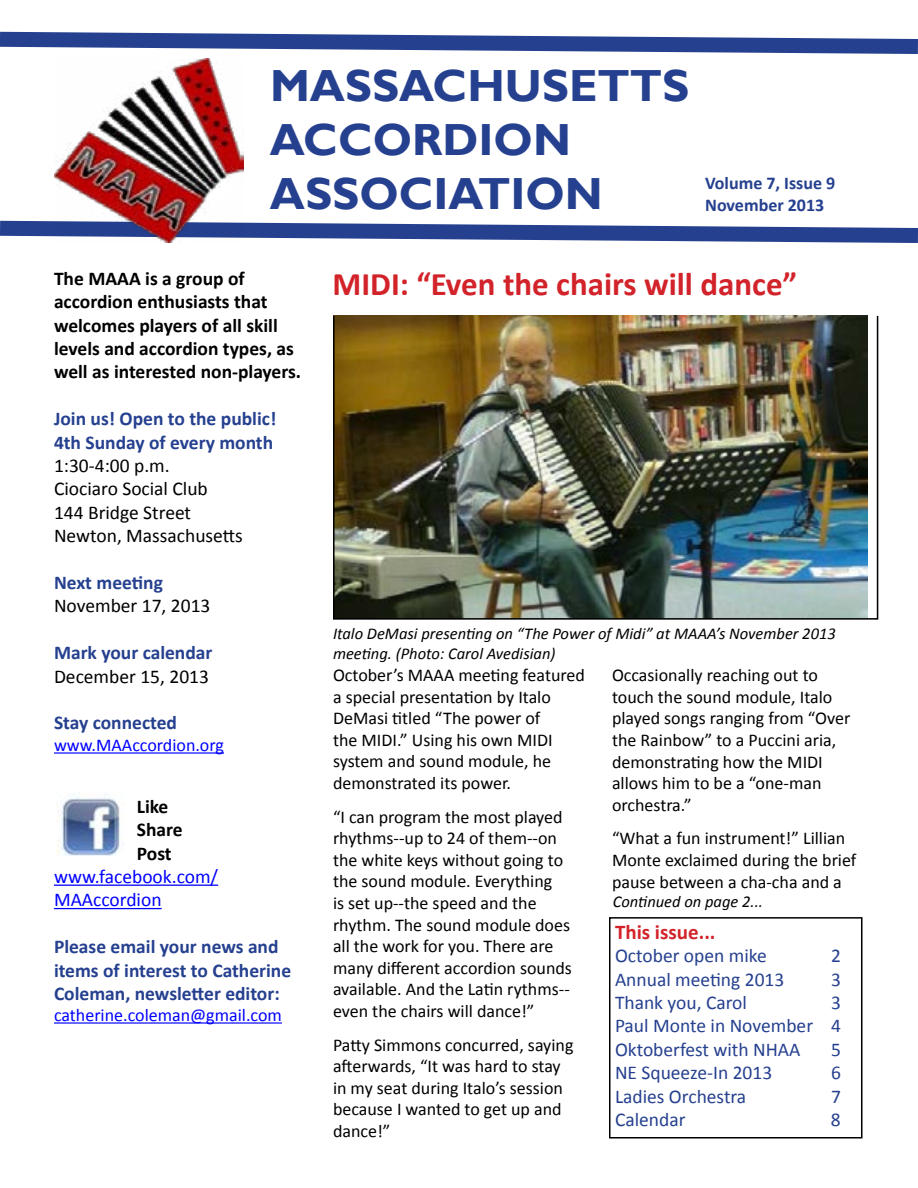
<style>
.page{position:relative;width:918px;height:1188px;background:#fff}
.page>*{position:absolute;margin:0;border:0;box-sizing:border-box;transform-origin:0 0}
.t1{font:700 45px/54px "Gill Sans";color:#25408f}
.t2{font:700 33px "Calibri";color:#d2232a}
.t3{font:700 21px "Calibri";color:#d2232a}
.t4{font:700 19.5px/23.4px "Calibri";color:#25408f}
.t5{font:700 19.5px/23.4px "Calibri";color:#000}
.t6{font:19.5px/23.4px "Calibri";color:#25408f;text-align:justify}
.t7{font:19.5px/23.4px "Calibri";color:#000}
.t8{font:19.5px/23.4px "Calibri";color:#00f}
.t9{font:18px/21.6px "Calibri";color:#000}
.t10{font:18px "Calibri";color:#00f}
.t11{font:700 18px/21.6px "Calibri";color:#25408f}
.t12{font:italic 16.5px/19.8px "Calibri";color:#000}
</style>
<div class="page">
<hr style="left:54px;top:752px;width:170px;height:2px;background:#00f">
<hr style="left:54px;top:885px;width:164px;height:1px;background:#00f">
<hr style="left:54px;top:908px;width:108px;height:1px;background:#00f">
<hr style="left:54px;top:1022px;width:228px;height:2px;background:#00f">
<svg style="left:0;top:220px;width:918px;height:23px"></svg>
<svg style="left:0;top:31px;width:918px;height:23px"></svg>
<img style="left:54px;top:58px;width:190px;height:184px">
<img style="left:57px;top:797px;width:68px;height:59px">
<div style="left:609px;top:917px;width:253px;height:221px;border:2px solid #000"></div>
<img style="left:336px;top:318px;width:532px;height:299px">
<div style="left:333px;top:315px;width:545px;height:305px;border:2px solid #000"></div>
<h1 class="t1" style="left:270px;top:60px;width:421px">MASSACHUSETTS<br>ACCORDION<br>ASSOCIATION</h1>
<p class="t11" style="left:705px;top:173px;width:132px">Volume 7, Issue 9<br>November 2013</p>
<p class="t5" style="left:54px;top:267px;width:249px">The MAAA is a group of accordion enthusiasts that welcomes players of all skill levels and accordion types, as well as interested non-players.</p>
<p class="t4" style="left:54px;top:407px;width:224px">Join us! Open to the public!<br>4th Sunday of every month</p>
<p class="t7" style="left:54px;top:454px;width:190px">1:30-4:00 p.m.<br>Ciociaro Social Club<br>144 Bridge Street<br>Newton, Massachusetts</p>
<p class="t4" style="left:54px;top:571px;width:110px">Next meeting</p>
<p class="t7" style="left:54px;top:594px;width:158px">November 17, 2013</p>
<p class="t4" style="left:54px;top:641px;width:160px">Mark your calendar</p>
<p class="t7" style="left:54px;top:664px;width:157px">December 15, 2013</p>
<p class="t4" style="left:54px;top:711px;width:124px">Stay connected</p>
<p class="t10" style="left:54px;top:734px;width:172px">www.MAAccordion.org</p>
<p class="t5" style="left:137px;top:795px;width:47px">Like<br>Share<br>Post</p>
<p class="t8" style="left:54px;top:865px;width:166px">www.facebook.com/<br>MAAccordion</p>
<p class="t4" style="left:54px;top:935px;width:239px">Please email your news and items of interest to Catherine<br>Coleman, newsletter editor:</p>
<p class="t10" style="left:54px;top:1004px;width:229px">catherine.coleman@gmail.com</p>
<h2 class="t2" style="left:333px;top:263px;width:466px">MIDI: “Even the chairs will dance”</h2>
<p class="t12" style="left:333px;top:623px;width:504px">Italo DeMasi presenting on “The Power of Midi” at MAAA’s November 2013 meeting. (Photo: Carol Avedisian)</p>
<p class="t9" style="left:333px;top:664px;width:254px">October’s MAAA meeting featured a special presentation by Italo<br>DeMasi titled “The power of<br>the MIDI.” Using his own MIDI system and sound module, he demonstrated its power.</p>
<p class="t9" style="left:333px;top:806px;width:241px">“I can program the most played rhythms--up to 24 of them--on the white keys without going to the sound module. Everything<br>is set up--the speed and the rhythm. The sound module does all the work for you. There are many different accordion sounds available. And the Latin rythms-- even the chairs will dance!”</p>
<p class="t9" style="left:333px;top:1034px;width:242px">Patty Simmons concurred, saying afterwards, “It was hard to stay in my seat during Italo’s session because I wanted to get up and dance!”</p>
<p class="t9" style="left:612px;top:664px;width:240px">Occasionally reaching out to touch the sound module, Italo played songs ranging from “Over the Rainbow” to a Puccini aria, demonstrating how the MIDI allows him to be a “one-man orchestra.”</p>
<p class="t9" style="left:612px;top:828px;width:246px">“What a fun instrument!” Lillian<br>Monte exclaimed during the brief pause between a cha-cha and a</p>
<p class="t12" style="left:613px;top:891px;width:152px">Continued on page 2...</p>
<p class="t3" style="left:615px;top:918px;width:102px">This issue...</p>
<p class="t6" style="left:615px;top:944px;width:153px">October open mike</p>
<p class="t6" style="left:831px;top:944px;width:11px">2</p>
<p class="t6" style="left:615px;top:968px;width:171px">Annual meeting 2013</p>
<p class="t6" style="left:831px;top:968px;width:11px">3</p>
<p class="t6" style="left:615px;top:991px;width:133px">Thank you, Carol</p>
<p class="t6" style="left:615px;top:991px;width:227px;text-indent:216px">3<br>Paul Monte in November 4<br>Oktoberfest with NHAA</p>
<p class="t6" style="left:831px;top:1038px;width:11px">5</p>
<p class="t6" style="left:615px;top:1061px;width:159px">NE Squeeze-In 2013</p>
<p class="t6" style="left:831px;top:1061px;width:11px">6</p>
<p class="t6" style="left:615px;top:1085px;width:133px">Ladies Orchestra</p>
<p class="t6" style="left:831px;top:1085px;width:11px">7</p>
<p class="t6" style="left:615px;top:1108px;width:72px">Calendar</p>
<p class="t6" style="left:831px;top:1108px;width:11px">8</p>
</div>
